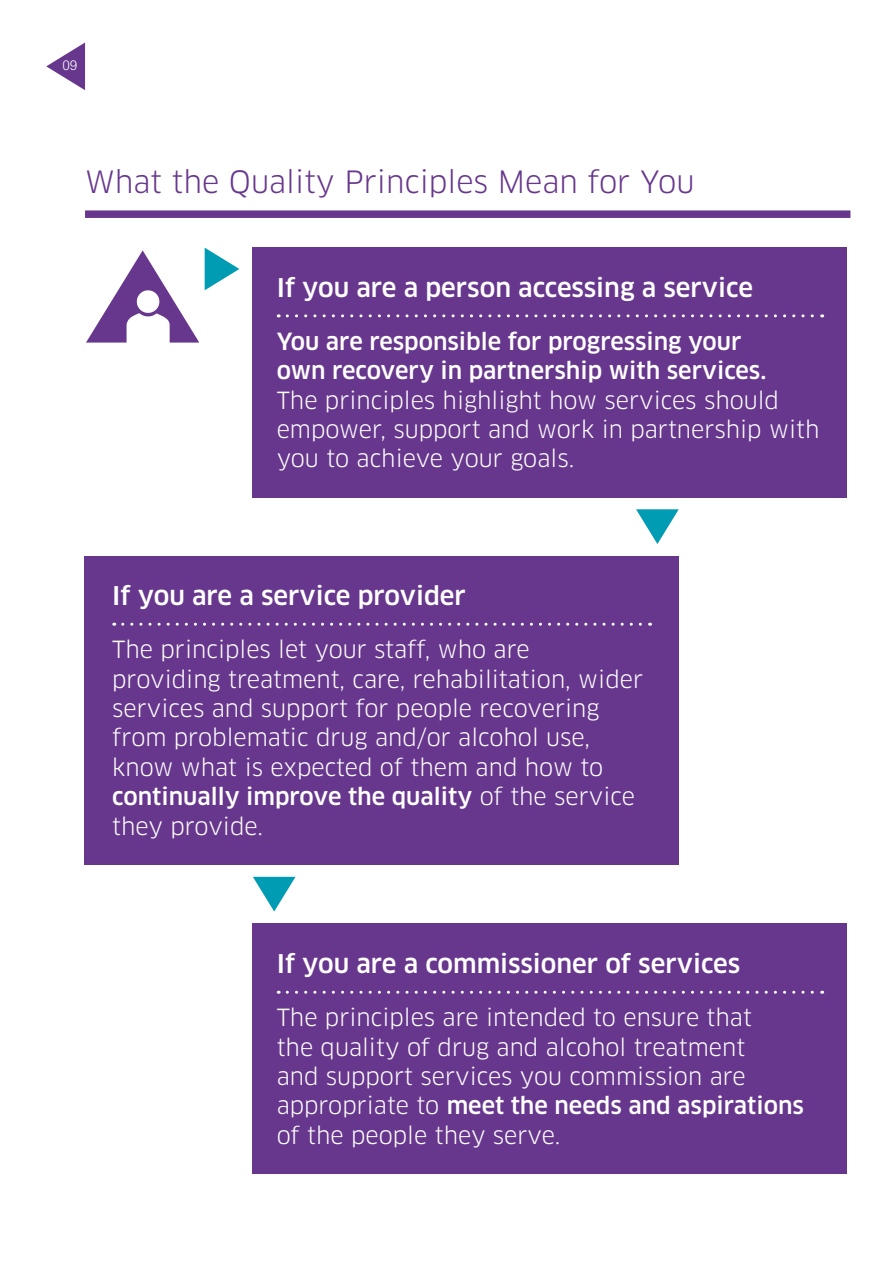
<style>
.page{position:relative;width:893px;height:1263px;background:#fff}
.page>*{position:absolute;margin:0;border:0;box-sizing:border-box;transform-origin:0 0}
.t1{font:30px "Clan";color:#67378d}
.t2{font:500 25.2px "Clan";color:#fff}
.t3{font:23.1px/29.4px "Clan";color:#fff}
.t4{font:500 23.1px/29.4px "Clan";color:#fff}
.t5{font:300 13.5px "Arial";color:#fff}
.s1{font-weight:500}
</style>
<div class="page">
<svg style="left:46px;top:43px;width:39px;height:47px"></svg>
<div style="left:85px;top:210px;width:765px;height:8px;background:#67378d"></div>
<svg style="left:636px;top:509px;width:43px;height:35px"></svg>
<svg style="left:253px;top:877px;width:43px;height:34px"></svg>
<div style="left:253px;top:247px;width:594px;height:250px;background:#67378d"></div>
<svg style="left:287px;top:314px;width:536px;height:3px"></svg>
<svg style="left:84px;top:247px;width:155px;height:98px"></svg>
<div style="left:85px;top:556px;width:594px;height:309px;background:#67378d"></div>
<svg style="left:123px;top:623px;width:527px;height:3px"></svg>
<div style="left:253px;top:923px;width:594px;height:250px;background:#67378d"></div>
<svg style="left:287px;top:991px;width:536px;height:3px"></svg>
<p class="t5" style="left:62px;top:58px;width:17px">09</p>
<p class="t1" style="left:85px;top:164px;width:611px">What the Quality Principles Mean for You</p>
<p class="t2" style="left:277px;top:272px;width:478px">If you are a person accessing a service</p>
<p class="t4" style="left:277px;top:327px;width:491px">You are responsible for progressing your own recovery in partnership with services.</p>
<p class="t3" style="left:277px;top:386px;width:544px">The principles highlight how services should empower, support and work in partnership with you to achieve your goals.</p>
<p class="t2" style="left:112px;top:580px;width:355px">If you are a service provider</p>
<p class="t3" style="left:112px;top:635px;width:532px">The principles let your staff, who are providing treatment, care, rehabilitation, wider services and support for people recovering from problematic drug and/or alcohol use, know what is expected of them and how to <span class="s1">continually improve the quality</span> of the service they provide.</p>
<p class="t2" style="left:277px;top:948px;width:465px">If you are a commissioner of services</p>
<p class="t3" style="left:277px;top:1003px;width:529px">The principles are intended to ensure that<br>the quality of drug and alcohol treatment<br>and support services you commission are appropriate to <span class="s1">meet the needs and aspirations </span>of the people they serve.</p>
</div>
